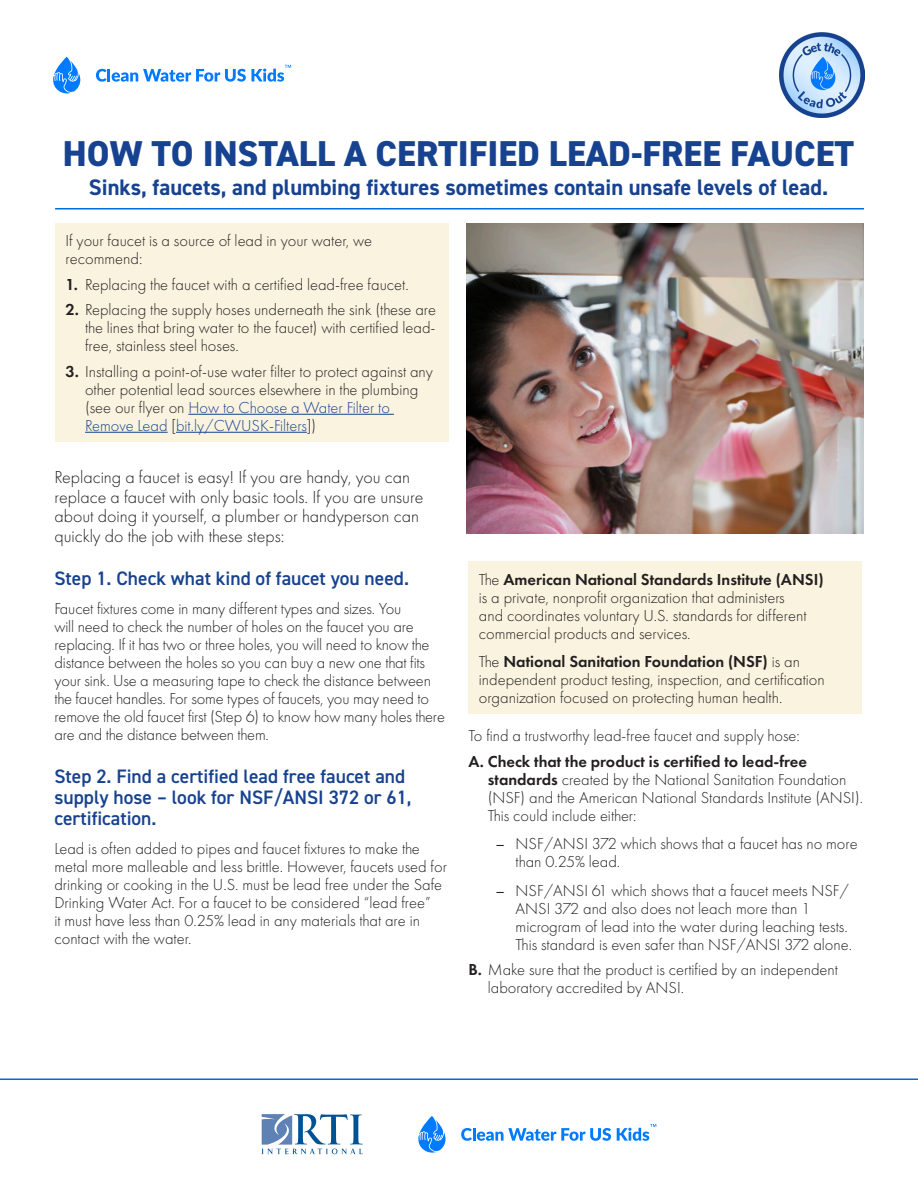
<style>
.page{position:relative;width:918px;height:1188px;background:#fff}
.page>*{position:absolute;margin:0;border:0;box-sizing:border-box;transform-origin:0 0}
.t1{font:800 36px "DIN2014";color:#17428f}
.t2{font:700 22.5px "DIN2014";color:#17428f}
.Subheader{font:600 19.5px/21px "DIN2014";color:#17428f}
.t3{font:300 18px/19.5px "Futura PT";color:#231f20}
.Body{font:300 16.5px/18px "Futura PT";color:#231f20}
.s1{font-weight:600}
.s2{color:#17428f}
.s3{font-weight:400}
</style>
<div class="page">
<hr style="left:0;top:1078px;width:918px;height:2px;background:#006bde">
<img style="left:467px;top:223px;width:397px;height:310px">
<div style="left:55px;top:223px;width:394px;height:218px;background:#f9f3df"></div>
<hr style="left:188px;top:414px;width:206px;height:1px;background:#17428f">
<hr style="left:85px;top:432px;width:83px;height:1px;background:#17428f">
<hr style="left:176px;top:432px;width:131px;height:1px;background:#17428f">
<div style="left:468px;top:562px;width:394px;height:152px;background:#f9f3df"></div>
<svg style="left:262px;top:1114px;width:101px;height:40px"></svg>
<svg style="left:418px;top:1116px;width:28px;height:37px"></svg>
<svg style="left:461px;top:1128px;width:150px;height:13px"></svg>
<svg style="left:617px;top:1124px;width:39px;height:17px"></svg>
<hr style="left:55px;top:208px;width:809px;height:2px;background:#006bde">
<svg style="left:53px;top:57px;width:27px;height:37px"></svg>
<svg style="left:96px;top:65px;width:195px;height:17px"></svg>
<img style="left:779px;top:32px;width:86px;height:86px">
<p class="t1" style="left:63px;top:130px;width:793px">HOW TO INSTALL A CERTIFIED LEAD-FREE FAUCET</p>
<p class="t2" style="left:89px;top:172px;width:741px">Sinks, faucets, and plumbing fixtures sometimes contain unsafe levels of lead.</p>
<p class="Body" style="left:66px;top:232px;width:308px">If your faucet is a source of lead in your water, we recommend:</p>
<p class="Body" style="left:66px;top:275px;width:345px"><span class="s1">1.</span> Replacing the faucet with a certified lead-free faucet.</p>
<p class="Body" style="left:85px;top:301px;width:353px;text-align:justify;text-indent:-20px"><span class="s1">2.</span> Replacing the supply hoses underneath the sink (these are the lines that bring water to the faucet) with certified lead&shy;free, stainless steel hoses.</p>
<p class="Body" style="left:85px;top:362px;width:349px;text-indent:-20px"><span class="s1">3.</span> Installing a point-of-use water filter to protect against any other potential lead sources elsewhere in the plumbing (see our flyer on <span class="s2">How to Choose a Water Filter to Remove Lead</span> [<span class="s2">bit.ly/CWUSK-Filters</span>])</p>
<p class="t3" style="left:54px;top:468px;width:371px">Replacing a faucet is easy! If you are handy, you can replace a faucet with only basic tools. If you are unsure about doing it yourself, a plumber or handyperson can quickly do the job with these steps:</p>
<p class="Subheader" style="left:54px;top:568px;width:356px">Step 1. Check what kind of faucet you need.</p>
<p class="Body" style="left:54px;top:599px;width:392px">Faucet fixtures come in many different types and sizes. You<br>will need to check the number of holes on the faucet you are replacing. If it has two or three holes, you will need to know the distance between the holes so you can buy a new one that fits your sink. Use a measuring tape to check the distance between the faucet handles. For some types of faucets, you may need to remove the old faucet first (Step 6) to know how many holes there are and the distance between them.</p>
<p class="Subheader" style="left:54px;top:766px;width:359px">Step 2. Find a certified lead free faucet and supply hose – look for NSF/ANSI 372 or 61, certification.</p>
<p class="Body" style="left:54px;top:839px;width:394px">Lead is often added to pipes and faucet fixtures to make the metal more malleable and less brittle. However, faucets used for drinking or cooking in the U.S. must be lead free under the Safe Drinking Water Act. For a faucet to be considered “lead free”<br>it must have less than 0.25% lead in any materials that are in contact with the water.</p>
<p class="Body" style="left:479px;top:570px;width:346px">The <span class="s1">American National Standards Institute (ANSI) </span>is a private, nonprofit organization that administers<br>and coordinates voluntary U.S. standards for different commercial products and services.</p>
<p class="Body" style="left:479px;top:653px;width:347px">The <span class="s1">National Sanitation Foundation (NSF)</span> is an independent product testing, inspection, and certification organization focused on protecting human health.</p>
<p class="Body" style="left:468px;top:727px;width:333px">To find a trustworthy lead-free faucet and supply hose:</p>
<p class="Body" style="left:488px;top:753px;width:377px;text-indent:-20px"><span class="s1">A. Check that the product is certified to lead-free standards</span> created by the National Sanitation Foundation (NSF) and the American National Standards Institute (ANSI).<br>This could include either:</p>
<p class="Body" style="left:516px;top:835px;width:344px;text-indent:-20px"><span class="s3">–</span> NSF/ANSI 372 which shows that a faucet has no more than 0.25% lead.</p>
<p class="Body" style="left:516px;top:882px;width:338px;text-indent:-20px"><span class="s3">–</span> NSF/ANSI 61 which shows that a faucet meets NSF/ ANSI 372 and also does not leach more than 1 microgram of lead into the water during leaching tests.<br>This standard is even safer than NSF/ANSI 372 alone.</p>
<p class="Body" style="left:488px;top:961px;width:352px;text-indent:-20px"><span class="s1">B.</span> Make sure that the product is certified by an independent laboratory accredited by ANSI.</p>
</div>
